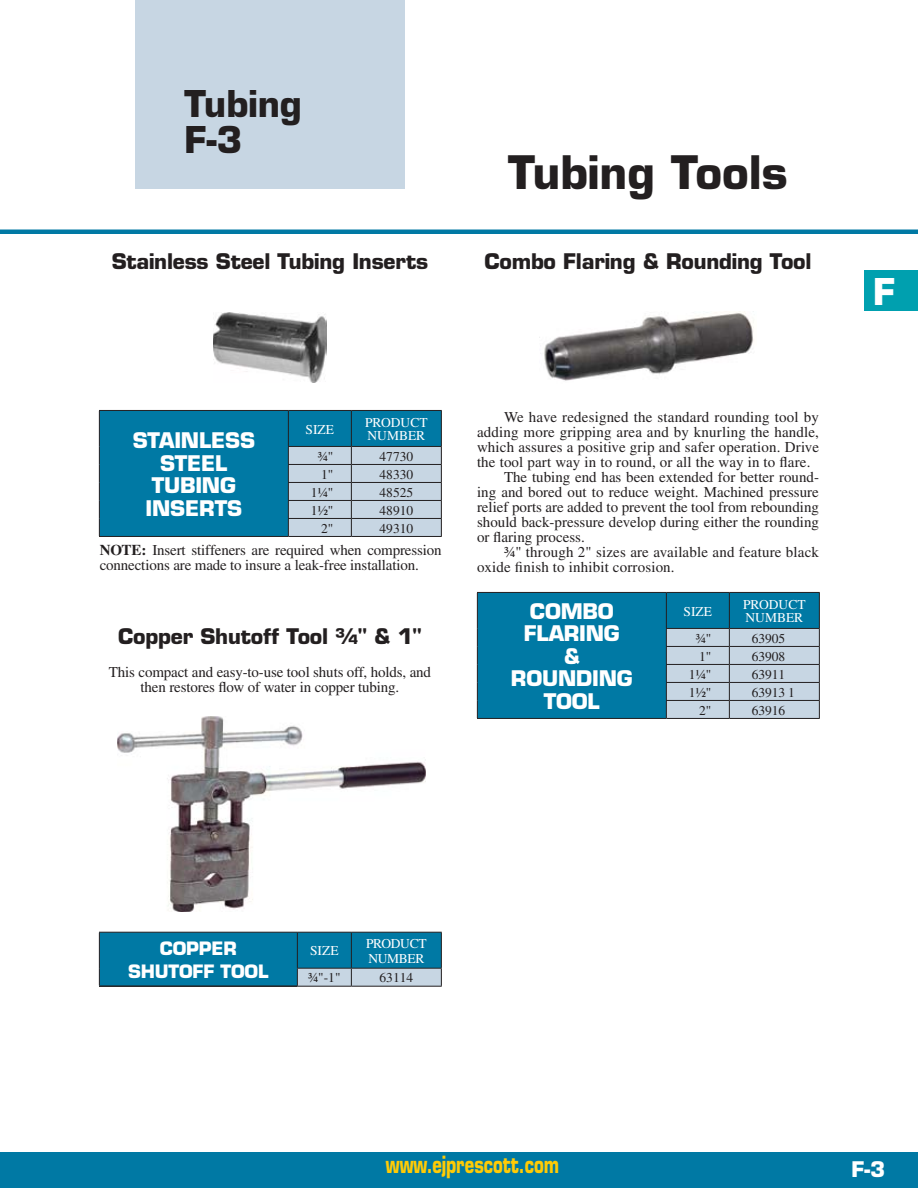
<style>
.page{position:relative;width:918px;height:1188px;background:#fff}
.page>*{position:absolute;margin:0;border:0;box-sizing:border-box;transform-origin:0 0}
.t1{font:700 45px "Eurostile";color:#231f20}
.t2{font:700 36px/36px "Eurostile";color:#231f20}
.t3{font:700 36px "Eurostile";color:#fff}
.t4{font:700 23.1px "Eurostile";color:#ffcb05;scale:.71 1}
.t5{font:700 21px "Eurostile";letter-spacing:-.01em;color:#231f20}
.t6{font:700 21px/22.5px "Eurostile";letter-spacing:-.01em;color:#fff;text-align:center}
.t7{font:700 18px/22.5px "Eurostile";letter-spacing:-.01em;color:#fff;text-align:center}
.t8{font:15px/15px "Times";color:#231f20}
.t9{font:13.5px "Times";color:#231f20}
.t10{font:13.5px/13.5px "Times";color:#fff}
.t11{font:13.5px/14.2px "Times";letter-spacing:-.025em;color:#fff}
.s1{font-weight:700}
</style>
<div class="page">
<div style="left:864px;top:271px;width:54px;height:40px;background:#00a0af"></div>
<img style="left:539px;top:311px;width:215px;height:70px">
<hr style="left:99px;top:536px;width:189px;height:1px;background:#231f20">
<hr style="left:288px;top:536px;width:63px;height:1px;background:#231f20">
<svg style="left:99px;top:410px;width:343px;height:126px;background:#3c91b1"></svg>
<hr style="left:351px;top:536px;width:91px;height:1px;background:#231f20">
<hr style="left:477px;top:718px;width:189px;height:1px;background:#231f20">
<hr style="left:666px;top:718px;width:63px;height:1px;background:#231f20">
<svg style="left:477px;top:592px;width:343px;height:126px;background:#3c91b1"></svg>
<hr style="left:729px;top:718px;width:91px;height:1px;background:#231f20">
<hr style="left:99px;top:985px;width:198px;height:2px;background:#231f20">
<svg style="left:99px;top:932px;width:343px;height:54px;background:#1b81a7"></svg>
<hr style="left:297px;top:986px;width:54px;height:1px;background:#231f20">
<hr style="left:351px;top:986px;width:91px;height:1px;background:#231f20">
<img style="left:213px;top:313px;width:114px;height:69px">
<img style="left:118px;top:716px;width:307px;height:196px">
<hr style="left:0;top:230px;width:918px;height:4px;background:#0079a4">
<div style="left:135px;top:0;width:270px;height:189px;background:#c7d6e3"></div>
<div style="left:0;top:1152px;width:918px;height:36px;background:#0079a4"></div>
<h2 class="t2" style="left:184px;top:85px;width:119px">Tubing<br>F-3</h2>
<h3 class="t5" style="left:112px;top:248px;width:318px">Stainless Steel Tubing Inserts</h3>
<h1 class="t1" style="left:508px;top:145px;width:281px">Tubing Tools</h1>
<h3 class="t5" style="left:484px;top:248px;width:329px">Combo Flaring &amp; Rounding Tool</h3>
<h3 class="t6" style="left:133px;top:429px;width:124px">STAINLESS<br>STEEL<br>TUBING<br>INSERTS</h3>
<p class="t10" style="left:306px;top:422px;width:30px">SIZE</p>
<p class="t10" style="left:365px;top:416px;width:64px">PRODUCT<br>NUMBER</p>
<p class="t9" style="left:318px;top:449px;width:17px">¾"</p>
<p class="t9" style="left:380px;top:449px;width:35px">47730</p>
<p class="t9" style="left:321px;top:467px;width:14px">1"</p>
<p class="t9" style="left:380px;top:467px;width:35px">48330</p>
<p class="t9" style="left:311px;top:485px;width:24px">1¼"</p>
<p class="t9" style="left:380px;top:485px;width:35px">48525</p>
<p class="t9" style="left:311px;top:503px;width:24px">1½"</p>
<p class="t9" style="left:380px;top:503px;width:35px">48910</p>
<p class="t9" style="left:321px;top:521px;width:14px">2"</p>
<p class="t9" style="left:380px;top:521px;width:35px">49310</p>
<p class="t8" style="left:100px;top:543px;width:343px"><span class="s1">NOTE:</span> Insert stiffeners are required when compression connections are made to insure a leak-free installation.</p>
<h3 class="t5" style="left:118px;top:623px;width:305px">Copper Shutoff Tool ¾" &amp; 1"</h3>
<p class="t8" style="left:109px;top:664px;width:324px;text-align:center">This compact and easy-to-use tool shuts off, holds, and then restores flow of water in copper tubing.</p>
<p class="t8" style="left:504px;top:409px;width:317px">We have redesigned the standard rounding tool by</p>
<p class="t8" style="left:477px;top:424px;width:344px">adding more gripping area and by knurling the handle,</p>
<p class="t8" style="left:477px;top:439px;width:344px">which assures a positive grip and safer operation. Drive</p>
<p class="t8" style="left:477px;top:454px;width:335px">the tool part way in to round, or all the way in to flare.</p>
<p class="t8" style="left:504px;top:469px;width:316px">The tubing end has been extended for better round-</p>
<p class="t8" style="left:477px;top:484px;width:343px">ing and bored out to reduce weight. Machined pressure</p>
<p class="t8" style="left:477px;top:499px;width:344px">relief ports are added to prevent the tool from rebounding</p>
<p class="t8" style="left:477px;top:514px;width:344px">should back-pressure develop during either the rounding</p>
<p class="t8" style="left:477px;top:529px;width:109px">or flaring process.</p>
<p class="t8" style="left:504px;top:544px;width:317px">¾" through 2" sizes are available and feature black</p>
<p class="t8" style="left:477px;top:559px;width:199px">oxide finish to inhibit corrosion.</p>
<h3 class="t6" style="left:511px;top:600px;width:123px">COMBO<br>FLARING<br>&amp;<br>ROUNDING<br>TOOL</h3>
<p class="t10" style="left:684px;top:604px;width:30px">SIZE</p>
<p class="t10" style="left:743px;top:598px;width:64px">PRODUCT<br>NUMBER</p>
<p class="t9" style="left:696px;top:631px;width:17px">¾"</p>
<p class="t9" style="left:752px;top:631px;width:35px">63905</p>
<p class="t9" style="left:699px;top:649px;width:14px">1"</p>
<p class="t9" style="left:752px;top:649px;width:35px">63908</p>
<p class="t9" style="left:689px;top:667px;width:24px">1¼"</p>
<p class="t9" style="left:752px;top:667px;width:35px">63911</p>
<p class="t9" style="left:689px;top:685px;width:24px">1½"</p>
<p class="t9" style="left:752px;top:685px;width:45px">63913 1</p>
<p class="t9" style="left:699px;top:703px;width:14px">2"</p>
<p class="t9" style="left:752px;top:703px;width:35px">63916</p>
<h2 class="t3" style="left:873px;top:270px;width:24px">F</h2>
<p class="t7" style="left:128px;top:937px;width:142px">COPPER<br>SHUTOFF TOOL</p>
<p class="t10" style="left:310px;top:944px;width:30px">SIZE</p>
<p class="t11" style="left:366px;top:937px;width:53px">PRODuct<br>Number</p>
<p class="t9" style="left:308px;top:970px;width:34px">¾"-1"</p>
<p class="t9" style="left:380px;top:970px;width:35px">63114</p>
<h3 class="t4" style="left:386px;top:1150px;width:246px">www.ejprescott.com</h3>
<h3 class="t6" style="left:852px;top:1158px;width:35px">F-3</h3>
</div>
